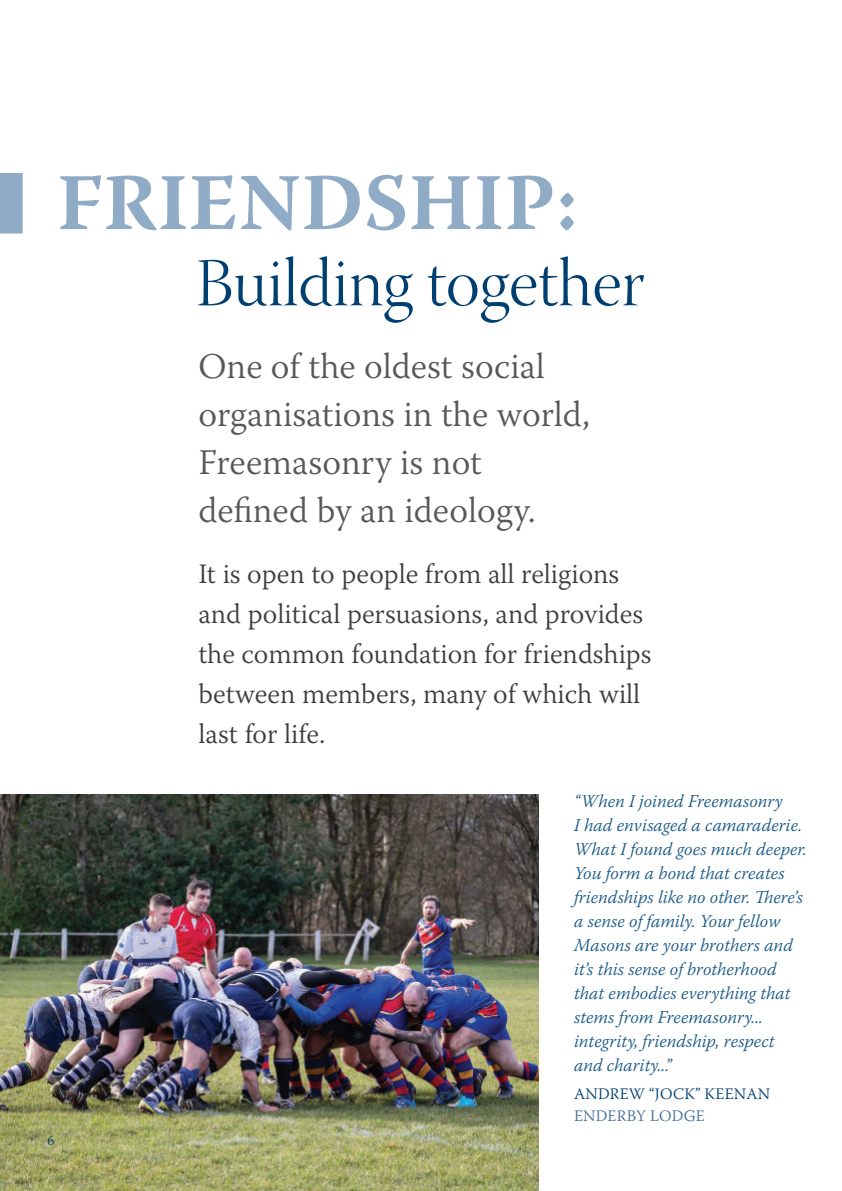
<style>
.page{position:relative;width:842px;height:1191px;background:#fff}
.page>*{position:absolute;margin:0;border:0;box-sizing:border-box;transform-origin:0 0}
.t1{font:700 80px "Warnock Pro";letter-spacing:.01em;color:#8fabc5}
.t2{font:68px "Warnock Pro Light Disp";color:#004071}
.t3{font:300 36px/48px "Warnock Pro";color:#57585a}
.t4{font:300 28px/40px "Warnock Pro";color:#3e3e3f}
.t5{font:italic 300 18px/24px "Warnock Pro";color:#175887}
.t6{font:300 16px "Warnock Pro";letter-spacing:.015em;color:#004071}
.t7{font:300 16px "Warnock Pro";letter-spacing:.015em;color:#406d99}
.t8{font:300 14px "Warnock Pro";color:#004071}
</style>
<div class="page">
<img style="left:0;top:794px;width:539px;height:397px">
<svg style="left:0;top:173px;width:23px;height:60px"></svg>
<h1 class="t1" style="left:57px;top:154px;width:522px">FRIENDSHIP:</h1>
<h2 class="t2" style="left:196px;top:246px;width:450px">Building together</h2>
<h3 class="t3" style="left:198px;top:342px;width:393px">One of the oldest social organisations in the world,<br>Freemasonry is not defined by an ideology.</h3>
<h3 class="t4" style="left:198px;top:553px;width:455px">It is open to people from all religions and political persuasions, and provides the common foundation for friendships between members, many of which will last for life.</h3>
<p class="t8" style="left:48px;top:1132px;width:8px">6</p>
<p class="t5" style="left:574px;top:789px;width:234px">“When I joined Freemasonry<br>I had envisaged a camaraderie.<br>What I found goes much deeper.<br>You form a bond that creates friendships like no other. There’s a sense of family. Your fellow<br>Masons are your brothers and it’s this sense of brotherhood that embodies everything that stems from Freemasonry... integrity, friendship, respect and charity...”</p>
<p class="t6" style="left:574px;top:1084px;width:197px">ANDREW “JOCK” KEENAN</p>
<p class="t7" style="left:574px;top:1106px;width:132px">ENDERBY LODGE</p>
</div>
